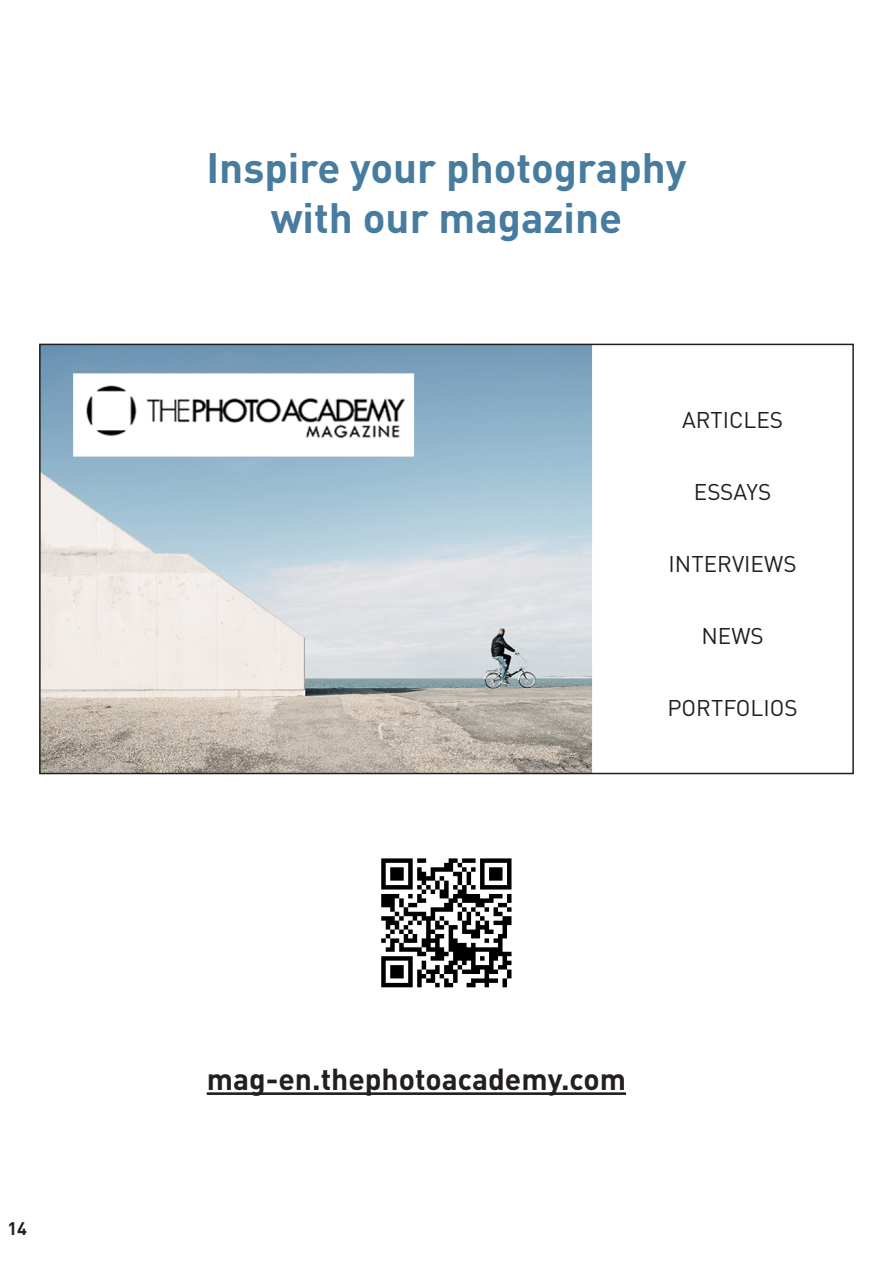
<style>
.page{position:relative;width:893px;height:1263px;background:#fff}
.page>*{position:absolute;margin:0;border:0;box-sizing:border-box;transform-origin:0 0}
.t1{font:700 42px "DIN Pro";color:#477c9e}
.t2{font:700 30px "DIN Pro";color:#231f20}
.t3{font:22.5px "DIN Pro";color:#231f20}
.t4{font:700 18px "DIN Pro";color:#231f20}
</style>
<div class="page">
<hr style="left:207px;top:1092px;width:419px;height:3px;background:#231f20">
<img style="left:42px;top:347px;width:551px;height:424px">
<div style="left:39px;top:344px;width:815px;height:430px;border:2px solid #231f20"></div>
<img style="left:381px;top:858px;width:131px;height:130px">
<p class="t4" style="left:7px;top:1213px;width:21px">14</p>
<p class="t1" style="left:206px;top:133px;width:481px">Inspire your photography</p>
<p class="t1" style="left:271px;top:183px;width:353px">with our magazine</p>
<p class="t3" style="left:682px;top:405px;width:103px">ARTICLES</p>
<p class="t3" style="left:694px;top:477px;width:79px">ESSAYS</p>
<p class="t3" style="left:669px;top:549px;width:129px">INTERVIEWS</p>
<p class="t3" style="left:701px;top:621px;width:64px">NEWS</p>
<p class="t3" style="left:667px;top:693px;width:132px">PORTFOLIOS</p>
<p class="t2" style="left:207px;top:1054px;width:421px">mag-en.thephotoacademy.com</p>
</div>
